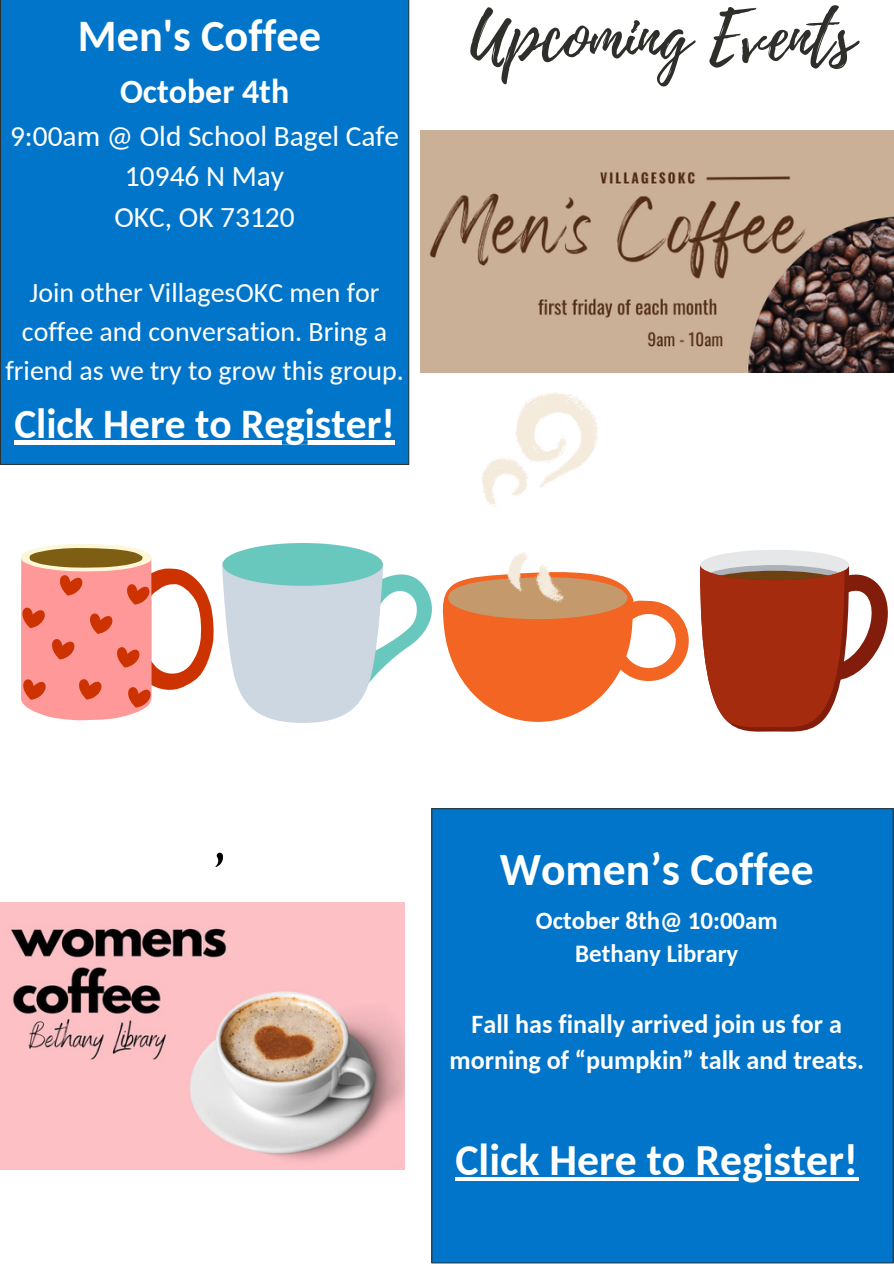
<style>
.page{position:relative;width:894px;height:1264px;background:#fff}
.page>*{position:absolute;margin:0;border:0;box-sizing:border-box;transform-origin:0 0}
.t1{font:67.05px "Playlist Script";color:#2e2e2a}
.t2{font:700 45.6px "Carlito";color:#fff}
.t3{font:700 44.4px "Carlito";color:#fff}
.t4{font:700 43.8px "Carlito";color:#fff}
.t5{font:700 41.4px "Carlito";color:#fff}
.t6{font:700 33.9px "Carlito";color:#fff}
.t7{font:29.4px/40.8px "Carlito";color:#fff;text-align:center}
.t8{font:27.9px/39px "Carlito";color:#fff;text-align:center}
.t9{font:700 26.1px/36px "Carlito";color:#fff;text-align:center}
.t10{font:700 24.9px "Carlito";color:#fff}
</style>
<div class="page">
<div style="left:0;top:0;width:409px;height:465px;background:#0075c9"></div>
<hr style="left:14px;top:440px;width:367px;height:4px;background:#fff">
<hr style="left:381px;top:440px;width:14px;height:4px;background:#fff">
<img style="left:0;top:902px;width:404px;height:267px">
<div style="left:431px;top:808px;width:462px;height:455px;background:#0075c9"></div>
<hr style="left:455px;top:1177px;width:388px;height:3px;background:#fff">
<hr style="left:843px;top:1177px;width:15px;height:3px;background:#fff">
<svg style="left:21px;top:544px;width:193px;height:176px"></svg>
<img style="left:223px;top:543px;width:208px;height:179px">
<svg style="left:442px;top:575px;width:247px;height:147px"></svg>
<svg style="left:700px;top:550px;width:188px;height:182px"></svg>
<img style="left:481px;top:392px;width:119px;height:212px">
<svg style="left:215px;top:852px;width:8px;height:15px"></svg>
<img style="left:421px;top:131px;width:472px;height:241px">
<h3 class="t3" style="left:78px;top:18px;width:245px">Men's Coffee</h3>
<h3 class="t6" style="left:120px;top:78px;width:171px">October 4th</h3>
<h3 class="t7" style="left:10px;top:118px;width:390px">9:00am @ Old School Bagel Cafe<br>10946 N May<br>OKC, OK 73120</h3>
<h3 class="t8" style="left:5px;top:275px;width:400px">Join other VillagesOKC men for coffee and conversation. Bring a friend as we try to grow this group.</h3>
<h2 class="t5" style="left:14px;top:407px;width:382px">Click Here to Register!</h2>
<p class="t1" style="left:470px;top:-11px;width:385px">Upcoming Events</p>
<p class="t2" style="left:499px;top:850px;width:315px">Women’s Coffee</p>
<p class="t10" style="left:535px;top:909px;width:243px">October 8th@ 10:00am</p>
<p class="t10" style="left:575px;top:943px;width:164px">Bethany Library</p>
<p class="t9" style="left:449px;top:1008px;width:416px">Fall has finally arrived join us for a morning of “pumpkin” talk and treats.</p>
<p class="t4" style="left:455px;top:1142px;width:404px">Click Here to Register!</p>
</div>
